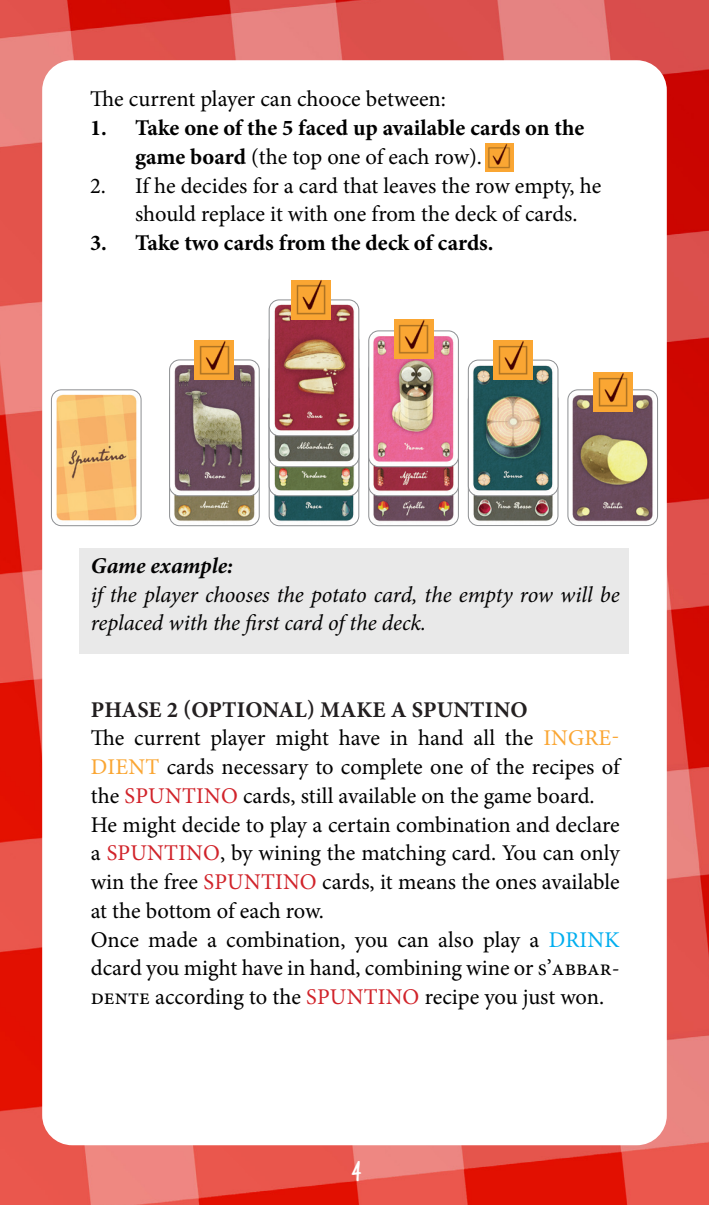
<style>
.page{position:relative;width:709px;height:1205px;background:#fff}
.page>*{position:absolute;margin:0;border:0;box-sizing:border-box;transform-origin:0 0}
.t1{font:25px "Trash Hand";color:#fff}
.t2{font:22.5px/28.8px "Minion Pro";color:#000;text-align:justify}
.t3{font:700 22.5px/28.8px "Minion Pro";color:#000}
.t4{font:italic 22.5px/28.8px "Minion Pro";letter-spacing:-.005em;color:#000}
.t5{font:700 22.5px "Minion Pro";letter-spacing:.01em;color:#231f20}
.t6{font:italic 700 22.5px "Minion Pro";letter-spacing:-.005em;color:#000}
.s1{font-weight:400}
.s2{color:#faa633}
.s3{color:#d1232a}
.s4{color:#00aeef}
</style>
<div class="page">
<img style="left:0;top:0;width:709px;height:1205px">
<div style="left:42px;top:60px;width:624px;height:1085px;background:#fff;border-radius:30px"></div>
<img style="left:485px;top:143px;width:28px;height:28px">
<img style="left:170px;top:496px;width:89px;height:30px">
<div style="left:169px;top:390px;width:90px;height:136px;border:1px solid #8d8f92;border-radius:10px"></div>
<img style="left:170px;top:360px;width:89px;height:136px">
<div style="left:169px;top:360px;width:90px;height:136px;border:1px solid #8d8f92;border-radius:10px"></div>
<img style="left:51px;top:390px;width:90px;height:136px">
<div style="left:51px;top:390px;width:90px;height:136px;border:1px solid #8d8f92;border-radius:10px"></div>
<img style="left:568px;top:390px;width:89px;height:135px">
<div style="left:567px;top:390px;width:90px;height:136px;border:1px solid #8d8f92;border-radius:10px"></div>
<img style="left:269px;top:496px;width:90px;height:30px">
<div style="left:269px;top:390px;width:90px;height:136px;border:1px solid #8d8f92;border-radius:10px"></div>
<img style="left:269px;top:467px;width:90px;height:29px">
<div style="left:269px;top:360px;width:90px;height:136px;border:1px solid #8d8f92;border-radius:10px"></div>
<img style="left:269px;top:436px;width:90px;height:31px">
<div style="left:269px;top:331px;width:90px;height:136px;border:1px solid #8d8f92;border-radius:10px"></div>
<img style="left:269px;top:300px;width:90px;height:136px">
<div style="left:269px;top:300px;width:90px;height:136px;border:1px solid #8d8f92;border-radius:10px"></div>
<img style="left:468px;top:496px;width:90px;height:29px">
<div style="left:468px;top:390px;width:90px;height:136px;border:1px solid #8d8f92;border-radius:10px"></div>
<img style="left:468px;top:360px;width:90px;height:136px">
<div style="left:468px;top:360px;width:90px;height:136px;border:1px solid #8d8f92;border-radius:10px"></div>
<img style="left:369px;top:496px;width:89px;height:30px">
<div style="left:368px;top:390px;width:90px;height:136px;border:1px solid #8d8f92;border-radius:10px"></div>
<img style="left:369px;top:467px;width:89px;height:29px">
<div style="left:368px;top:360px;width:90px;height:136px;border:1px solid #8d8f92;border-radius:10px"></div>
<img style="left:369px;top:331px;width:89px;height:136px">
<div style="left:368px;top:331px;width:90px;height:136px;border:1px solid #8d8f92;border-radius:10px"></div>
<img style="left:195px;top:340px;width:39px;height:39px">
<img style="left:291px;top:280px;width:39px;height:39px">
<img style="left:394px;top:319px;width:39px;height:40px">
<img style="left:493px;top:340px;width:40px;height:40px">
<img style="left:593px;top:372px;width:39px;height:40px">
<div style="left:79px;top:548px;width:549px;height:105px;background:#e9e9e9"></div>
<p class="t2" style="left:90px;top:85px;width:357px">The current player can chooce between:</p>
<p class="t3" style="left:135px;top:113px;width:451px;text-indent:-45px">1. Take one of the 5 faced up available cards on the game board <span class="s1">(the top one of each row).</span></p>
<p class="t2" style="left:135px;top:171px;width:468px;text-indent:-45px">2. If he decides for a card that leaves the row empty, he should replace it with one from the deck of cards.</p>
<p class="t3" style="left:90px;top:228px;width:405px">3. Take two cards from the deck of cards.</p>
<p class="t6" style="left:91px;top:549px;width:144px">Game example:</p>
<p class="t4" style="left:91px;top:580px;width:530px">if the player chooses the potato card, the empty row will be replaced with the first card of the deck.</p>
<p class="t5" style="left:91px;top:693px;width:438px">PHASE 2 (OPTIONAL) MAKE A SPUNTINO</p>
<p class="t2" style="left:91px;top:724px;width:530px">The current player might have in hand all the <span class="s2">INGRE-DIENT</span> cards necessary to complete one of the recipes of the <span class="s3">SPUNTINO</span> cards, still available on the game board.</p>
<p class="t2" style="left:91px;top:810px;width:530px">He might decide to play a certain combination and declare a <span class="s3">SPUNTINO</span>, by wining the matching card. You can only win the free <span class="s3">SPUNTINO</span> cards, it means the ones available at the bottom of each row.</p>
<p class="t2" style="left:91px;top:925px;width:530px">Once made a combination, you can also play a <span class="s4">DRINK </span>dcard you might have in hand, combining wine or s’abbar&shy;dente according to the <span class="s3">SPUNTINO</span> recipe you just won.</p>
<p class="t1" style="left:352px;top:1156px;width:11px">4</p>
</div>
